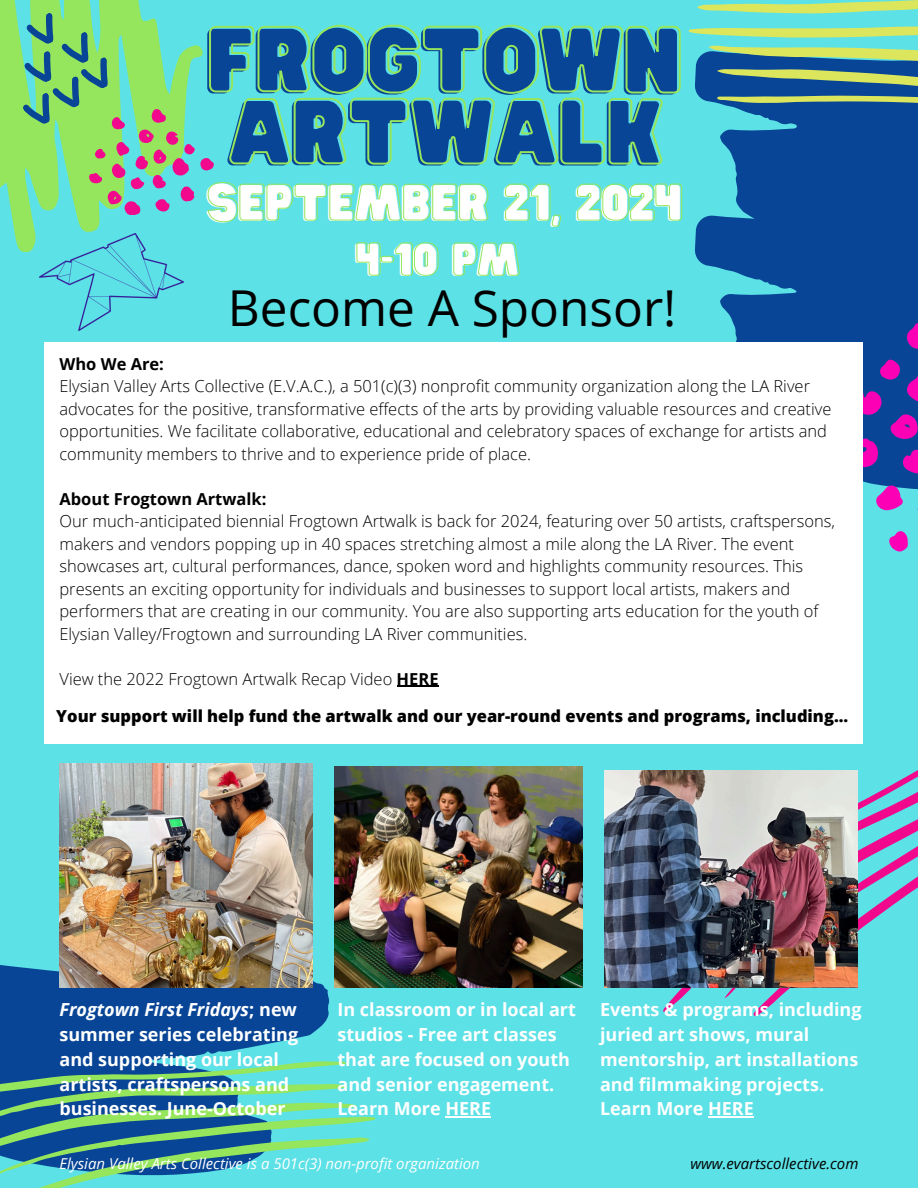
<style>
.page{position:relative;width:918px;height:1188px;background:#5ce1e6}
.page>*{position:absolute;margin:0;border:0;box-sizing:border-box;transform-origin:0 0}
.t1{font:81px/72px "Hitand Run";color:#084596}
.t2{font:49.5px "Open Sans";color:#000}
.t3{font:45px "Hitand Run";color:#fff}
.t4{font:40.5px "Hitand Run";color:#fff}
.t5{font:700 18px/24.8px "Open Sans";color:#fff}
.t6{font:300 16.5px/22.5px "Open Sans";color:#000}
.t7{font:800 16.5px "Open Sans";color:#000}
.t8{font:italic 15px "Open Sans";color:#fff}
.t9{font:italic 15px "Open Sans";color:#000}
.s1{font-weight:700}
.s2{font-style:italic}
</style>
<div class="page">
<svg style="left:0;top:0;width:207px;height:343px"></svg>
<svg style="left:0;top:965px;width:330px;height:96px;background:#13579e"></svg>
<svg style="left:0;top:1061px;width:375px;height:127px"></svg>
<svg style="left:695px;top:89px;width:223px;height:114px;fill:#084596"></svg>
<svg style="left:695px;top:203px;width:223px;height:287px;background:#145aa1"></svg>
<svg style="left:689px;top:0;width:229px;height:89px"></svg>
<svg style="left:717px;top:96px;width:201px;height:15px;background:#588683"></svg>
<svg style="left:906px;top:323px;width:12px;height:27px"></svg>
<svg style="left:876px;top:484px;width:28px;height:26px"></svg>
<svg style="left:863px;top:359px;width:55px;height:116px;background:#50309f"></svg>
<svg style="left:889px;top:531px;width:19px;height:21px"></svg>
<svg style="left:724px;top:987px;width:134px;height:29px"></svg>
<svg style="left:858px;top:770px;width:60px;height:161px"></svg>
<img style="left:39px;top:234px;width:144px;height:96px">
<div style="left:44px;top:343px;width:819px;height:401px;background:#fff"></div>
<img style="left:59px;top:763px;width:254px;height:224px">
<img style="left:605px;top:770px;width:253px;height:217px">
<img style="left:335px;top:767px;width:247px;height:220px">
<hr style="left:397px;top:686px;width:42px;height:1px;background:#000">
<hr style="left:708px;top:1116px;width:46px;height:2px;background:#fff">
<svg style="left:207px;top:215px;width:475px;height:128px"></svg>
<svg style="left:356px;top:242px;width:164px;height:101px"></svg>
<svg style="left:21px;top:5px;width:661px;height:210px"></svg>
<hr style="left:445px;top:1116px;width:46px;height:2px;background:#fff">
<h1 class="t1" style="left:205px;top:29px;width:477px">FROGTOWN<br>ARTWALK</h1>
<h3 class="t3" style="left:206px;top:178px;width:477px">SEPTEMBER 21, 2024</h3>
<h3 class="t4" style="left:355px;top:238px;width:165px">4-10 PM</h3>
<p class="t2" style="left:228px;top:273px;width:450px">Become A Sponsor!</p>
<p class="t6" style="left:59px;top:352px;width:773px"><span class="s1">Who We Are:<br></span>Elysian Valley Arts Collective (E.V.A.C.), a 501(c)(3) nonprofit community organization along the LA River advocates for the positive, transformative effects of the arts by providing valuable resources and creative opportunities. We facilitate collaborative, educational and celebratory spaces of exchange for artists and community members to thrive and to experience pride of place.</p>
<p class="t6" style="left:59px;top:487px;width:777px"><span class="s1">About Frogtown Artwalk:<br></span>Our much-anticipated biennial Frogtown Artwalk is back for 2024, featuring over 50 artists, craftspersons, makers and vendors popping up in 40 spaces stretching almost a mile along the LA River. The event showcases art, cultural performances, dance, spoken word and highlights community resources. This presents an exciting opportunity for individuals and businesses to support local artists, makers and performers that are creating in our community. You are also supporting arts education for the youth of Elysian Valley/Frogtown and surrounding LA River communities.</p>
<p class="t6" style="left:59px;top:667px;width:381px">View the 2022 Frogtown Artwalk Recap Video <span class="s1">HERE</span></p>
<p class="t7" style="left:56px;top:704px;width:794px">Your support will help fund the artwalk and our year-round events and programs, including...</p>
<h3 class="t5" style="left:59px;top:997px;width:240px"><span class="s2">Frogtown First Fridays</span>; new summer series celebrating and supporting our local artists, craftspersons and businesses. June-October</h3>
<h5 class="t5" style="left:337px;top:997px;width:240px">In classroom or in local art studios - Free art classes that are focused on youth and senior engagement.<br>Learn More HERE</h5>
<h6 class="t8" style="left:60px;top:1153px;width:422px">Elysian Valley Arts Collective is a 501c(3) non-profit organization</h6>
<h6 class="t9" style="left:690px;top:1153px;width:169px">www.evartscollective.com</h6>
<p class="t5" style="left:600px;top:997px;width:263px">Events &amp; programs, including juried art shows, mural mentorship, art installations and filmmaking projects.<br>Learn More HERE</p>
</div>
